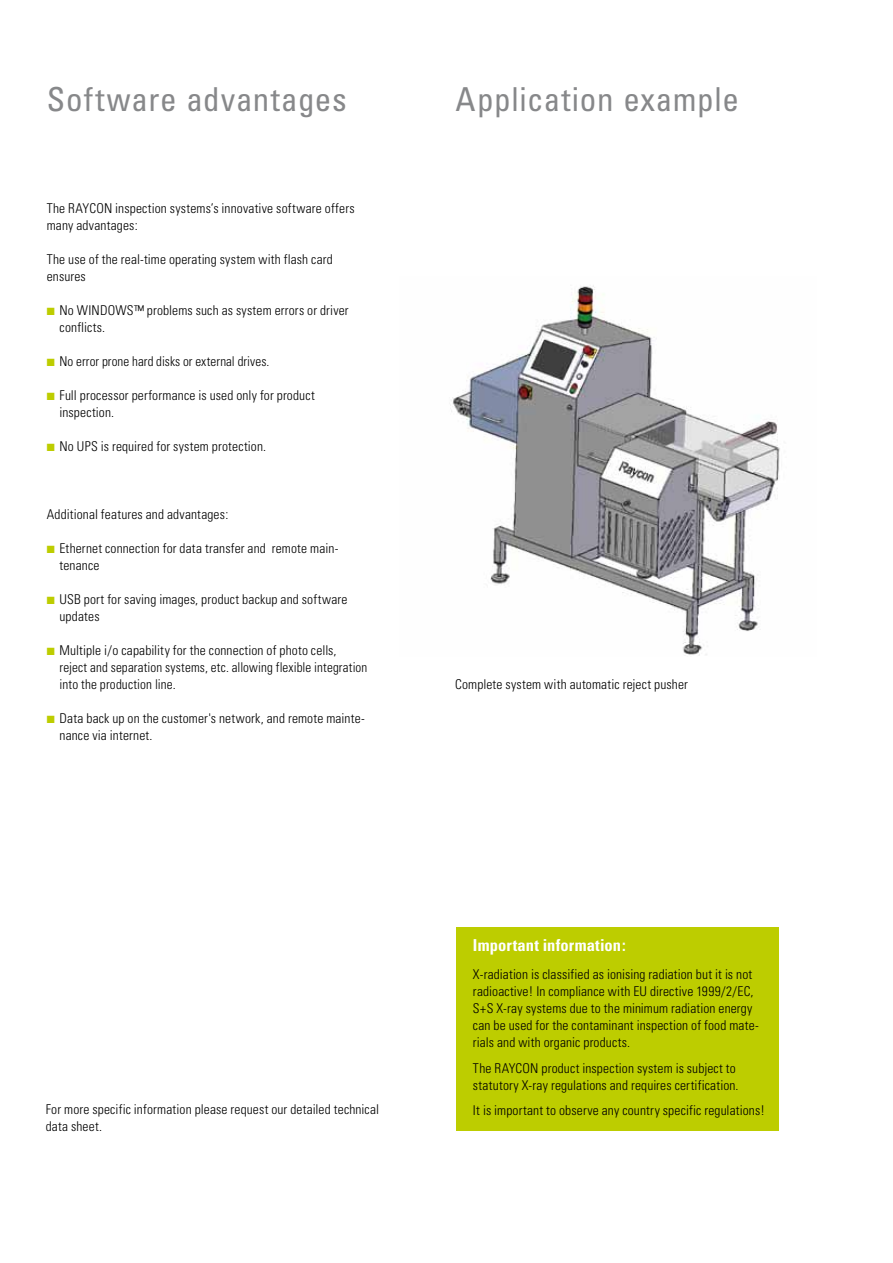
<style>
.page{position:relative;width:893px;height:1263px;background:#fff}
.page>*{position:absolute;margin:0;border:0;box-sizing:border-box;transform-origin:0 0}
.t1{font:condensed 33px "Univers";letter-spacing:.02em;color:#87888a}
.t2{font:700 condensed 16.5px "Univers";letter-spacing:.01em;color:#fff}
.t3{font:300 condensed 13.5px/17px "Univers";letter-spacing:.01em;color:#000}
.s1{color:#bdcd00}
</style>
<div class="page">
<div style="left:456px;top:928px;width:323px;height:203px;background:#bdcd00"></div>
<img style="left:450px;top:285px;width:330px;height:371px">
<h1 class="t1" style="left:47px;top:78px;width:302px">Software advantages</h1>
<p class="t3" style="left:47px;top:199px;width:309px">The RAYCON inspection systems’s innovative software offers many advantages:</p>
<p class="t3" style="left:47px;top:250px;width:288px">The use of the real-time operating system with flash card ensures</p>
<p class="t3" style="left:60px;top:301px;width:291px;text-indent:-13px"><span class="s1">■</span> No WINDOWS™ problems such as system errors or driver conflicts.</p>
<p class="t3" style="left:47px;top:352px;width:224px"><span class="s1">■</span> No error prone hard disks or external drives.</p>
<p class="t3" style="left:60px;top:386px;width:257px;text-indent:-13px"><span class="s1">■</span> Full processor performance is used only for product inspection.</p>
<p class="t3" style="left:47px;top:437px;width:221px"><span class="s1">■</span> No UPS is required for system protection.</p>
<p class="t3" style="left:47px;top:506px;width:183px">Additional features and advantages:</p>
<p class="t3" style="left:60px;top:540px;width:280px;text-indent:-13px"><span class="s1">■</span> Ethernet connection for data transfer and remote main&shy;tenance</p>
<p class="t3" style="left:60px;top:591px;width:289px;text-indent:-13px"><span class="s1">■</span> USB port for saving images, product backup and software updates</p>
<p class="t3" style="left:60px;top:642px;width:309px;text-indent:-13px"><span class="s1">■</span> Multiple i/o capability for the connection of photo cells, reject and separation systems, etc. allowing flexible integration into the production line.</p>
<p class="t3" style="left:60px;top:710px;width:307px;text-indent:-13px"><span class="s1">■</span> Data back up on the customer's network, and remote mainte&shy;nance via internet.</p>
<h1 class="t1" style="left:455px;top:78px;width:285px">Application example</h1>
<p class="t3" style="left:455px;top:676px;width:234px">Complete system with automatic reject pusher</p>
<p class="t3" style="left:46px;top:1101px;width:335px">For more specific information please request our detailed technical data sheet.</p>
<p class="t2" style="left:473px;top:935px;width:154px">Important information:</p>
<p class="t3" style="left:473px;top:966px;width:287px">X-radiation is classified as ionising radiation but it is not radioactive! In compliance with EU directive 1999/2/EC, S+S X-ray systems due to the minimum radiation energy can be used for the contaminant inspection of food mate&shy;rials and with organic products.</p>
<p class="t3" style="left:473px;top:1059px;width:267px">The RAYCON product inspection system is subject to statutory X-ray regulations and requires certification.</p>
<p class="t3" style="left:473px;top:1102px;width:294px">It is important to observe any country specific regulations!</p>
</div>
